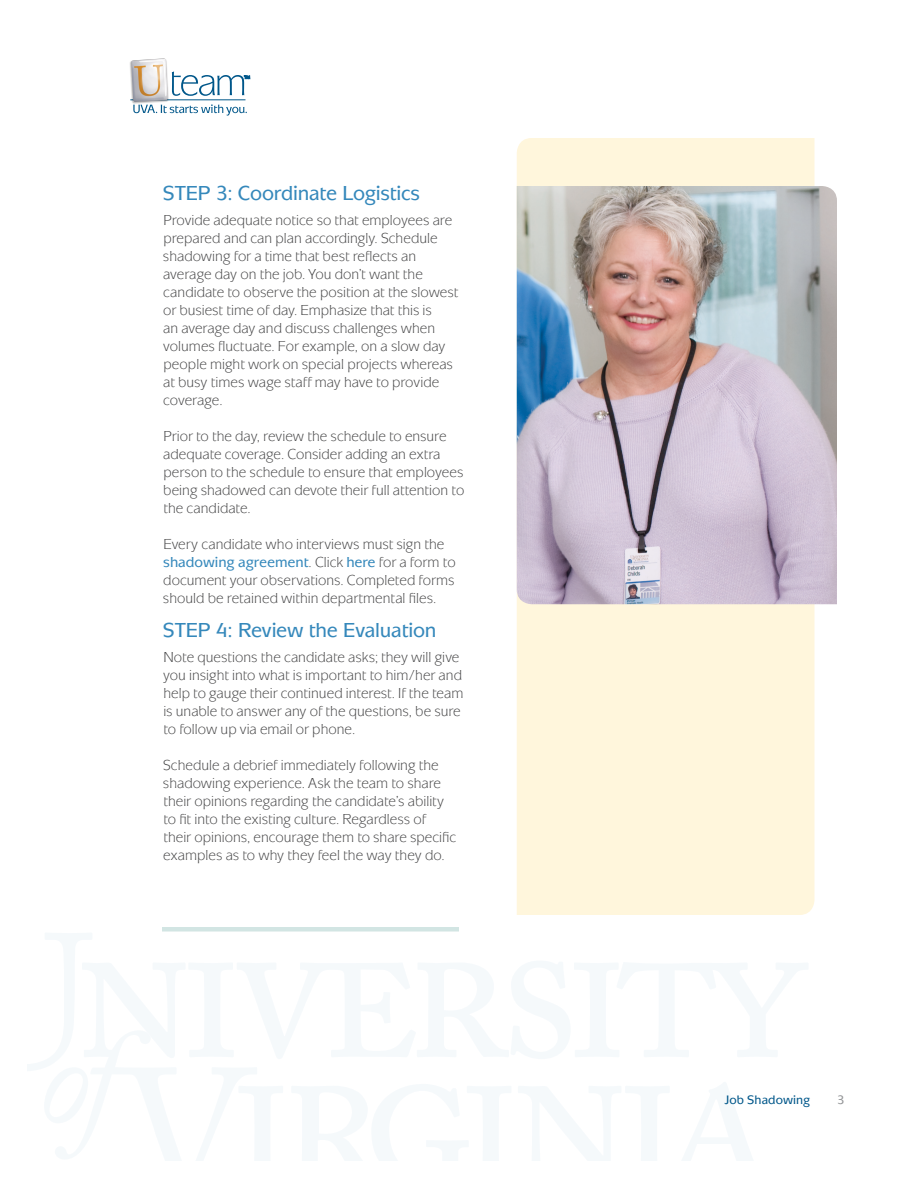
<style>
.page{position:relative;width:918px;height:1188px;background:#fff}
.page>*{position:absolute;margin:0;border:0;box-sizing:border-box;transform-origin:0 0}
.t1{font:500 21px "Mixage ITC Std";letter-spacing:-.01em;color:#3588bb}
.t2{font:15px/18px "Mixage ITC Std";color:#414142}
.t3{font:500 12.75px "Mixage ITC Std";letter-spacing:.005em;color:#00578a}
.t4{font:500 12.75px "Mixage ITC Std";color:#949698}
.s1{font-weight:500;color:#3588bb}
</style>
<div class="page">
<div style="left:517px;top:138px;width:297px;height:777px;background:#fff6dc"></div>
<div style="left:162px;top:927px;width:297px;height:5px;background:#d2e5e3"></div>
<img style="left:517px;top:186px;width:320px;height:418px">
<hr style="left:130px;top:100px;width:115px;height:1px;background:#00578a">
<svg style="left:133px;top:104px;width:114px;height:12px"></svg>
<svg style="left:172px;top:71px;width:78px;height:25px"></svg>
<img style="left:130px;top:61px;width:39px;height:45px">
<img style="left:131px;top:58px;width:37px;height:44px">
<p class="t1" style="left:163px;top:181px;width:258px">STEP 3: Coordinate Logistics</p>
<p class="t2" style="left:163px;top:211px;width:297px">Provide adequate notice so that employees are prepared and can plan accordingly. Schedule shadowing for a time that best reflects an average day on the job. You don’t want the candidate to observe the position at the slowest or busiest time of day. Emphasize that this is<br>an average day and discuss challenges when volumes fluctuate. For example, on a slow day people might work on special projects whereas at busy times wage staff may have to provide coverage.</p>
<p class="t2" style="left:163px;top:427px;width:303px">Prior to the day, review the schedule to ensure adequate coverage. Consider adding an extra person to the schedule to ensure that employees being shadowed can devote their full attention to the candidate.</p>
<p class="t2" style="left:163px;top:535px;width:294px">Every candidate who interviews must sign the <span class="s1">shadowing agreement</span>. Click <span class="s1">here</span> for a form to document your observations. Completed forms should be retained within departmental files.</p>
<p class="t1" style="left:163px;top:618px;width:275px">STEP 4: Review the Evaluation</p>
<p class="t2" style="left:163px;top:648px;width:302px">Note questions the candidate asks; they will give you insight into what is important to him/her and help to gauge their continued interest. If the team is unable to answer any of the questions, be sure to follow up via email or phone.</p>
<p class="t2" style="left:163px;top:756px;width:295px">Schedule a debrief immediately following the shadowing experience. Ask the team to share their opinions regarding the candidate’s ability to fit into the existing culture. Regardless of their opinions, encourage them to share specific examples as to why they feel the way they do.</p>
<p class="t3" style="left:725px;top:1092px;width:87px">Job Shadowing</p>
<p class="t4" style="left:837px;top:1092px;width:9px">3</p>
</div>
